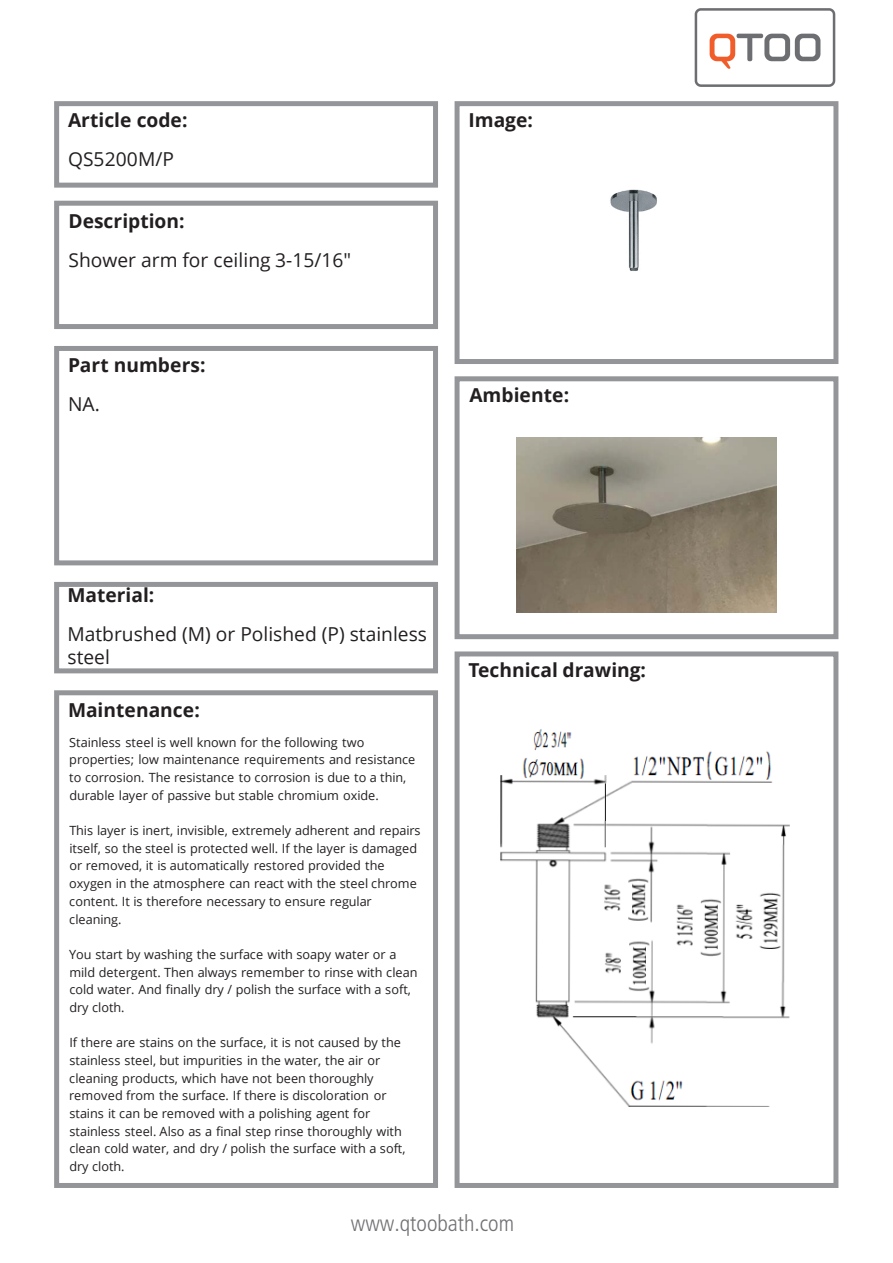
<style>
.page{position:relative;width:893px;height:1263px;background:#fff}
.page>*{position:absolute;margin:0;border:0;box-sizing:border-box;transform-origin:0 0}
.t1{font:300 condensed 22.5px "Frutiger LT Std";color:#717074}
.t2{font:700 19.2px "Open Sans";color:#231f20}
.t3{font:19.2px/23.1px "Open Sans";color:#231f20}
.t4{font:700 19.2px "Open Sans";color:#231f20}
.t5{font:12.75px/17.7px "Open Sans";letter-spacing:-.005em;color:#231f20}
</style>
<div class="page">
<div style="left:54px;top:101px;width:384px;height:87px;border:5px solid #939598"></div>
<div style="left:455px;top:101px;width:383px;height:263px;border:5px solid #939598"></div>
<div style="left:54px;top:690px;width:384px;height:498px;border:5px solid #939598"></div>
<div style="left:455px;top:651px;width:383px;height:537px;border:5px solid #939598"></div>
<div style="left:54px;top:582px;width:384px;height:91px;border:5px solid #939598"></div>
<div style="left:455px;top:376px;width:383px;height:263px;border:5px solid #939598"></div>
<div style="left:54px;top:346px;width:384px;height:219px;border:5px solid #939598"></div>
<div style="left:54px;top:201px;width:384px;height:128px;border:5px solid #939598"></div>
<img style="left:610px;top:189px;width:47px;height:82px">
<img style="left:516px;top:437px;width:260px;height:176px">
<img style="left:694px;top:8px;width:142px;height:79px">
<img style="left:500px;top:729px;width:290px;height:378px">
<h2 class="t2" style="left:68px;top:113px;width:121px">Article code:</h2>
<h2 class="t3" style="left:68px;top:147px;width:108px">QS5200M/P</h2>
<h2 class="t2" style="left:68px;top:214px;width:118px">Description:</h2>
<h2 class="t3" style="left:68px;top:250px;width:284px">Shower arm for ceiling 3-15/16"</h2>
<h2 class="t2" style="left:68px;top:358px;width:139px">Part numbers:</h2>
<h2 class="t3" style="left:68px;top:394px;width:34px">NA.</h2>
<h2 class="t2" style="left:468px;top:113px;width:66px">Image:</h2>
<h2 class="t2" style="left:470px;top:388px;width:101px">Ambiente:</h2>
<h2 class="t4" style="left:67px;top:582px;width:88px">Material:</h2>
<h2 class="t3" style="left:68px;top:622px;width:361px">Matbrushed (M) or Polished (P) stainless steel</h2>
<h2 class="t2" style="left:68px;top:702px;width:133px">Maintenance:</h2>
<p class="t5" style="left:69px;top:734px;width:348px">Stainless steel is well known for the following two properties; low maintenance requirements and resistance to corrosion. The resistance to corrosion is due to a thin, durable layer of passive but stable chromium oxide.</p>
<p class="t5" style="left:69px;top:823px;width:353px">This layer is inert, invisible, extremely adherent and repairs itself, so the steel is protected well. If the layer is damaged or removed, it is automatically restored provided the oxygen in the atmosphere can react with the steel chrome content. It is therefore necessary to ensure regular cleaning.</p>
<p class="t5" style="left:69px;top:947px;width:350px">You start by washing the surface with soapy water or a mild detergent. Then always remember to rinse with clean cold water. And finally dry / polish the surface with a soft, dry cloth.</p>
<p class="t5" style="left:69px;top:1035px;width:338px">If there are stains on the surface, it is not caused by the stainless steel, but impurities in the water, the air or cleaning products, which have not been thoroughly removed from the surface. If there is discoloration or stains it can be removed with a polishing agent for stainless steel. Also as a final step rinse thoroughly with clean cold water, and dry / polish the surface with a soft, dry cloth.</p>
<h2 class="t2" style="left:468px;top:663px;width:179px">Technical drawing:</h2>
<h1 class="t1" style="left:351px;top:1210px;width:165px">www.qtoobath.com</h1>
</div>
